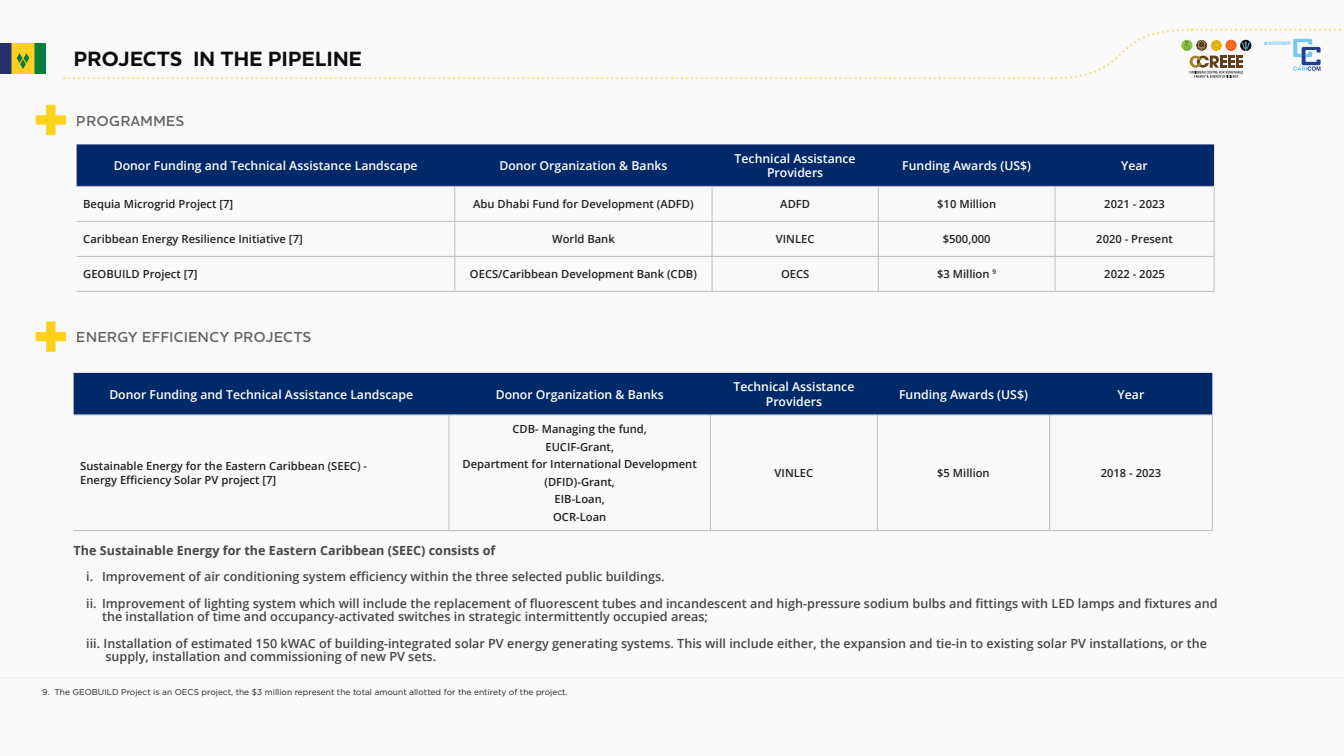
<style>
.page{position:relative;width:1344px;height:756px;background:#f9f9fa}
.page>*{position:absolute;margin:0;border:0;box-sizing:border-box;transform-origin:0 0}
.t1{font:700 21px "Houschka Pro";letter-spacing:.015em;color:#0a0c0b}
.t2{font:600 14.7px "Houschka Pro";letter-spacing:.04em;color:#231f20}
.t3{font:600 12.6px/13.3px "Open Sans";color:#454648}
.t4{font:700 12.6px "Open Sans";color:#454648}
.t5{font:600 12.25px/14.7px "Open Sans";color:#fff;text-align:center}
.t6{font:600 11.2px "Open Sans";color:#231f20}
.t7{font:8.4px "Gotham";color:#231f20}
.t8{font:4.76px "Bebas Neue";color:#6ec8f1}
</style>
<div class="page">
<svg style="left:64px;top:28px;width:1280px;height:52px"></svg>
<img style="left:0;top:44px;width:45px;height:30px">
<div style="left:77px;top:144px;width:1137px;height:42px;background:#002969"></div>
<hr style="left:77px;top:186px;width:378px;height:1px;background:#bfbebe">
<hr style="left:77px;top:221px;width:378px;height:1px;background:#bfbebe">
<hr style="left:77px;top:256px;width:378px;height:1px;background:#bfbebe">
<hr style="left:77px;top:291px;width:378px;height:1px;background:#bfbebe">
<hr style="left:455px;top:187px;width:1px;height:34px;background:#bfbebe">
<hr style="left:712px;top:187px;width:1px;height:34px;background:#bfbebe">
<hr style="left:878px;top:187px;width:1px;height:34px;background:#bfbebe">
<hr style="left:1055px;top:187px;width:1px;height:34px;background:#bfbebe">
<hr style="left:1214px;top:187px;width:1px;height:34px;background:#bfbebe">
<hr style="left:455px;top:222px;width:1px;height:34px;background:#bfbebe">
<hr style="left:712px;top:222px;width:1px;height:34px;background:#bfbebe">
<hr style="left:878px;top:222px;width:1px;height:34px;background:#bfbebe">
<hr style="left:1055px;top:222px;width:1px;height:34px;background:#bfbebe">
<hr style="left:1214px;top:222px;width:1px;height:34px;background:#bfbebe">
<hr style="left:455px;top:257px;width:1px;height:34px;background:#bfbebe">
<hr style="left:712px;top:257px;width:1px;height:34px;background:#bfbebe">
<hr style="left:878px;top:257px;width:1px;height:34px;background:#bfbebe">
<hr style="left:1055px;top:257px;width:1px;height:34px;background:#bfbebe">
<hr style="left:1214px;top:257px;width:1px;height:34px;background:#bfbebe">
<hr style="left:455px;top:186px;width:257px;height:1px;background:#bfbebe">
<hr style="left:712px;top:186px;width:166px;height:1px;background:#bfbebe">
<hr style="left:878px;top:186px;width:177px;height:1px;background:#bfbebe">
<hr style="left:1055px;top:186px;width:159px;height:1px;background:#bfbebe">
<hr style="left:455px;top:221px;width:257px;height:1px;background:#bfbebe">
<hr style="left:712px;top:221px;width:166px;height:1px;background:#bfbebe">
<hr style="left:878px;top:221px;width:177px;height:1px;background:#bfbebe">
<hr style="left:1055px;top:221px;width:159px;height:1px;background:#bfbebe">
<hr style="left:455px;top:256px;width:257px;height:1px;background:#bfbebe">
<hr style="left:712px;top:256px;width:166px;height:1px;background:#bfbebe">
<hr style="left:878px;top:256px;width:177px;height:1px;background:#bfbebe">
<hr style="left:1055px;top:256px;width:159px;height:1px;background:#bfbebe">
<hr style="left:455px;top:291px;width:257px;height:1px;background:#bfbebe">
<hr style="left:712px;top:291px;width:166px;height:1px;background:#bfbebe">
<hr style="left:878px;top:291px;width:177px;height:1px;background:#bfbebe">
<hr style="left:1055px;top:291px;width:159px;height:1px;background:#bfbebe">
<div style="left:74px;top:373px;width:1138px;height:42px;background:#002969"></div>
<hr style="left:74px;top:415px;width:375px;height:1px;background:#bfbebe">
<hr style="left:74px;top:530px;width:375px;height:1px;background:#bfbebe">
<hr style="left:449px;top:415px;width:1px;height:115px;background:#bfbebe">
<hr style="left:710px;top:415px;width:1px;height:115px;background:#bfbebe">
<hr style="left:877px;top:415px;width:1px;height:115px;background:#bfbebe">
<hr style="left:1049px;top:415px;width:1px;height:115px;background:#bfbebe">
<hr style="left:1212px;top:415px;width:1px;height:115px;background:#bfbebe">
<hr style="left:449px;top:415px;width:261px;height:1px;background:#bfbebe">
<hr style="left:710px;top:415px;width:167px;height:1px;background:#bfbebe">
<hr style="left:877px;top:415px;width:173px;height:1px;background:#bfbebe">
<hr style="left:1050px;top:415px;width:163px;height:1px;background:#bfbebe">
<hr style="left:449px;top:530px;width:261px;height:1px;background:#bfbebe">
<hr style="left:710px;top:530px;width:167px;height:1px;background:#bfbebe">
<hr style="left:877px;top:530px;width:173px;height:1px;background:#bfbebe">
<hr style="left:1050px;top:530px;width:163px;height:1px;background:#bfbebe">
<svg style="left:36px;top:105px;width:30px;height:30px"></svg>
<svg style="left:36px;top:321px;width:30px;height:31px"></svg>
<hr style="left:0;top:677px;width:1344px;height:2px;background:#bfbebe">
<p class="t1" style="left:74px;top:45px;width:290px">PROJECTS IN THE PIPELINE</p>
<p class="t2" style="left:77px;top:111px;width:109px">PROGRAMMES</p>
<p class="t5" style="left:114px;top:158px;width:305px">Donor Funding and Technical Assistance Landscape</p>
<p class="t5" style="left:499px;top:158px;width:170px">Donor Organization &amp; Banks</p>
<p class="t5" style="left:735px;top:151px;width:123px">Technical Assistance<br>Providers</p>
<p class="t5" style="left:902px;top:158px;width:130px">Funding Awards (US$)</p>
<p class="t5" style="left:1121px;top:158px;width:28px">Year</p>
<p class="t6" style="left:83px;top:196px;width:151px">Bequia Microgrid Project [7]</p>
<p class="t6" style="left:473px;top:196px;width:222px">Abu Dhabi Fund for Development (ADFD)</p>
<p class="t6" style="left:780px;top:196px;width:31px">ADFD</p>
<p class="t6" style="left:937px;top:196px;width:60px">$10 Million</p>
<p class="t6" style="left:1104px;top:196px;width:62px">2021 - 2023</p>
<p class="t6" style="left:83px;top:231px;width:221px">Caribbean Energy Resilience Initiative [7]</p>
<p class="t6" style="left:552px;top:231px;width:64px">World Bank</p>
<p class="t6" style="left:776px;top:231px;width:40px">VINLEC</p>
<p class="t6" style="left:943px;top:231px;width:49px">$500,000</p>
<p class="t6" style="left:1096px;top:231px;width:78px">2020 - Present</p>
<p class="t6" style="left:83px;top:266px;width:116px">GEOBUILD Project [7]</p>
<p class="t6" style="left:470px;top:266px;width:228px">OECS/Caribbean Development Bank (CDB)</p>
<p class="t6" style="left:781px;top:266px;width:30px">OECS</p>
<p class="t6" style="left:937px;top:266px;width:61px">$3 Million <sup>9</sup></p>
<p class="t6" style="left:1104px;top:266px;width:62px">2022 - 2025</p>
<p class="t2" style="left:77px;top:328px;width:236px">ENERGY EFFICIENCY PROJECTS</p>
<p class="t5" style="left:109px;top:387px;width:305px">Donor Funding and Technical Assistance Landscape</p>
<p class="t5" style="left:496px;top:387px;width:170px">Donor Organization &amp; Banks</p>
<p class="t5" style="left:733px;top:379px;width:123px">Technical Assistance<br>Providers</p>
<p class="t5" style="left:899px;top:387px;width:130px">Funding Awards (US$)</p>
<p class="t5" style="left:1118px;top:387px;width:28px">Year</p>
<p class="t6" style="left:80px;top:459px;width:288px">Sustainable Energy for the Eastern Caribbean (SEEC) -</p>
<p class="t6" style="left:80px;top:472px;width:197px">Energy Efficiency Solar PV project [7]</p>
<p class="t6" style="left:513px;top:422px;width:136px">CDB- Managing the fund,</p>
<p class="t6" style="left:545px;top:439px;width:70px">EUCIF-Grant,</p>
<p class="t6" style="left:463px;top:457px;width:236px">Department for International Development</p>
<p class="t6" style="left:544px;top:474px;width:72px">(DFID)-Grant,</p>
<p class="t6" style="left:555px;top:492px;width:52px">EIB-Loan,</p>
<p class="t6" style="left:553px;top:509px;width:55px">OCR-Loan</p>
<p class="t6" style="left:775px;top:465px;width:40px">VINLEC</p>
<p class="t6" style="left:937px;top:465px;width:54px">$5 Million</p>
<p class="t6" style="left:1101px;top:465px;width:62px">2018 - 2023</p>
<p class="t4" style="left:74px;top:541px;width:423px">The Sustainable Energy for the Eastern Caribbean (SEEC) consists of</p>
<p class="t3" style="left:86px;top:570px;width:580px">i. Improvement of air conditioning system efficiency within the three selected public buildings.</p>
<p class="t3" style="left:102px;top:596px;width:1117px;text-indent:-16px">ii. Improvement of lighting system which will include the replacement of fluorescent tubes and incandescent and high-pressure sodium bulbs and fittings with LED lamps and fixtures and the installation of time and occupancy-activated switches in strategic intermittently occupied areas;</p>
<p class="t3" style="left:105px;top:636px;width:1103px;text-indent:-19px">iii. Installation of estimated 150 kWAC of building-integrated solar PV energy generating systems. This will include either, the expansion and tie-in to existing solar PV installations, or the supply, installation and commissioning of new PV sets.</p>
<p class="t7" style="left:42px;top:687px;width:527px">9. The GEOBUILD Project is an OECS project, the $3 million represent the total amount allotted for the entirety of the project.</p>
<p class="t8" style="left:1264px;top:41px;width:28px">AN INSTITUTION OF</p>
</div>
